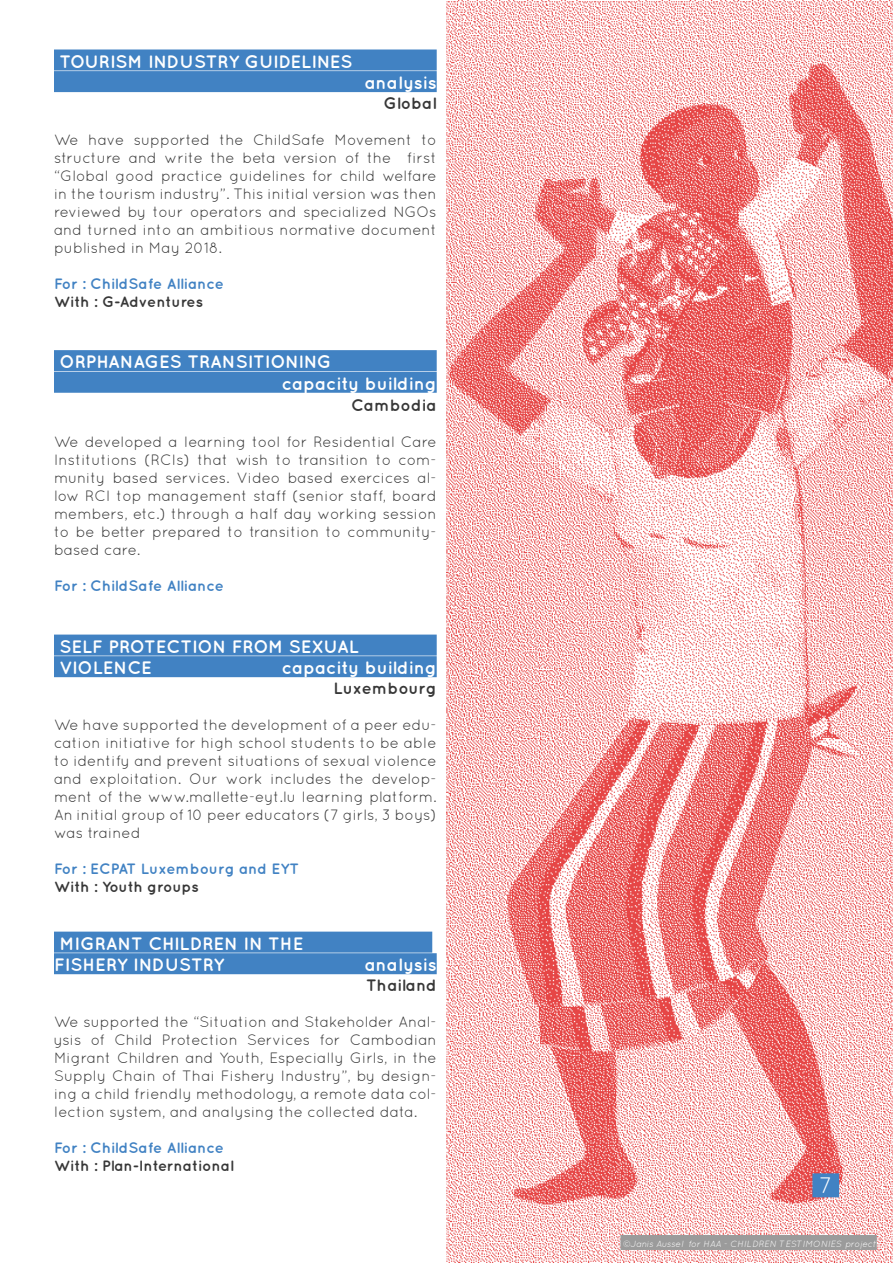
<style>
.page{position:relative;width:893px;height:1263px;background:#fff}
.page>*{position:absolute;margin:0;border:0;box-sizing:border-box;transform-origin:0 0}
.t1{font:22.5px "Quicksand";color:#fff}
.t2{font:700 18px "Quicksand";color:#fff}
.t3{font:700 16.5px "Quicksand";color:#373737}
.t4{font:15px/18px "Quicksand";color:#373737;text-align:justify}
.t5{font:700 15px "Quicksand";color:#4182c3}
.t6{font:700 15px "Quicksand";color:#373737}
.t7{font:italic 9px "Quicksand";color:#fff}
</style>
<div class="page">
<img style="left:446px;top:0;width:447px;height:1263px">
<div style="left:54px;top:50px;width:383px;height:21px;background:#4182c3"></div>
<div style="left:54px;top:71px;width:383px;height:21px;background:#4182c3"></div>
<div style="left:54px;top:350px;width:383px;height:21px;background:#4182c3"></div>
<div style="left:54px;top:372px;width:383px;height:21px;background:#4182c3"></div>
<div style="left:54px;top:635px;width:383px;height:21px;background:#4182c3"></div>
<div style="left:54px;top:656px;width:383px;height:21px;background:#4182c3"></div>
<div style="left:54px;top:932px;width:378px;height:21px;background:#4182c3"></div>
<div style="left:54px;top:953px;width:383px;height:21px;background:#4182c3"></div>
<div style="left:812px;top:1173px;width:27px;height:24px;background:#4182c3"></div>
<div style="left:620px;top:1235px;width:257px;height:15px;background:#9b9b9b"></div>
<p class="t2" style="left:59px;top:50px;width:294px">TOURISM INDUSTRY GUIDELINES</p>
<p class="t2" style="left:365px;top:72px;width:74px">analysis</p>
<p class="t3" style="left:383px;top:93px;width:55px">Global</p>
<p class="t4" style="left:54px;top:131px;width:384px">We have supported the ChildSafe Movement to structure and write the beta version of the first “Global good practice guidelines for child welfare in the tourism industry”. This initial version was then reviewed by tour operators and specialized NGOs and turned into an ambitious normative document published in May 2018.</p>
<p class="t5" style="left:54px;top:275px;width:171px">For : ChildSafe Alliance</p>
<p class="t6" style="left:54px;top:293px;width:151px">With : G-Adventures</p>
<p class="t2" style="left:59px;top:351px;width:274px">ORPHANAGES TRANSITIONING</p>
<p class="t2" style="left:282px;top:373px;width:156px">capacity building</p>
<p class="t3" style="left:351px;top:396px;width:87px">Cambodia</p>
<p class="t4" style="left:54px;top:433px;width:384px">We developed a learning tool for Residential Care Institutions (RCIs) that wish to transition to com&shy;munity based services. Video based exercices al&shy;low RCI top management staff (senior staff, board members, etc.) through a half day working session to be better prepared to transition to community&shy;based care.</p>
<p class="t5" style="left:54px;top:577px;width:171px">For : ChildSafe Alliance</p>
<p class="t2" style="left:59px;top:635px;width:301px">SELF PROTECTION FROM SEXUAL</p>
<p class="t2" style="left:59px;top:657px;width:94px">VIOLENCE</p>
<p class="t2" style="left:282px;top:657px;width:156px">capacity building</p>
<p class="t3" style="left:334px;top:678px;width:105px">Luxembourg</p>
<p class="t4" style="left:54px;top:716px;width:384px">We have supported the development of a peer edu&shy;cation initiative for high school students to be able to identify and prevent situations of sexual violence and exploitation. Our work includes the develop&shy;ment of the www.mallette-eyt.lu learning platform.<br>An initial group of 10 peer educators (7 girls, 3 boys) was trained</p>
<p class="t5" style="left:54px;top:860px;width:247px">For : ECPAT Luxembourg and EYT</p>
<p class="t6" style="left:54px;top:878px;width:146px">With : Youth groups</p>
<p class="t2" style="left:59px;top:932px;width:245px">MIGRANT CHILDREN IN THE</p>
<p class="t2" style="left:54px;top:954px;width:172px">FISHERY INDUSTRY</p>
<p class="t2" style="left:365px;top:954px;width:74px">analysis</p>
<p class="t3" style="left:366px;top:975px;width:72px">Thailand</p>
<p class="t4" style="left:54px;top:1013px;width:384px">We supported the “Situation and Stakeholder Anal&shy;ysis of Child Protection Services for Cambodian Migrant Children and Youth, Especially Girls, in the Supply Chain of Thai Fishery Industry”, by design&shy;ing a child friendly methodology, a remote data col&shy;lection system, and analysing the collected data.</p>
<p class="t5" style="left:54px;top:1139px;width:171px">For : ChildSafe Alliance</p>
<p class="t6" style="left:54px;top:1157px;width:182px">With : Plan-International</p>
<p class="t1" style="left:819px;top:1172px;width:15px">7</p>
<p class="t7" style="left:623px;top:1239px;width:255px">©Janis Aussel for HAA - CHILDREN TESTIMONIES project</p>
</div>
